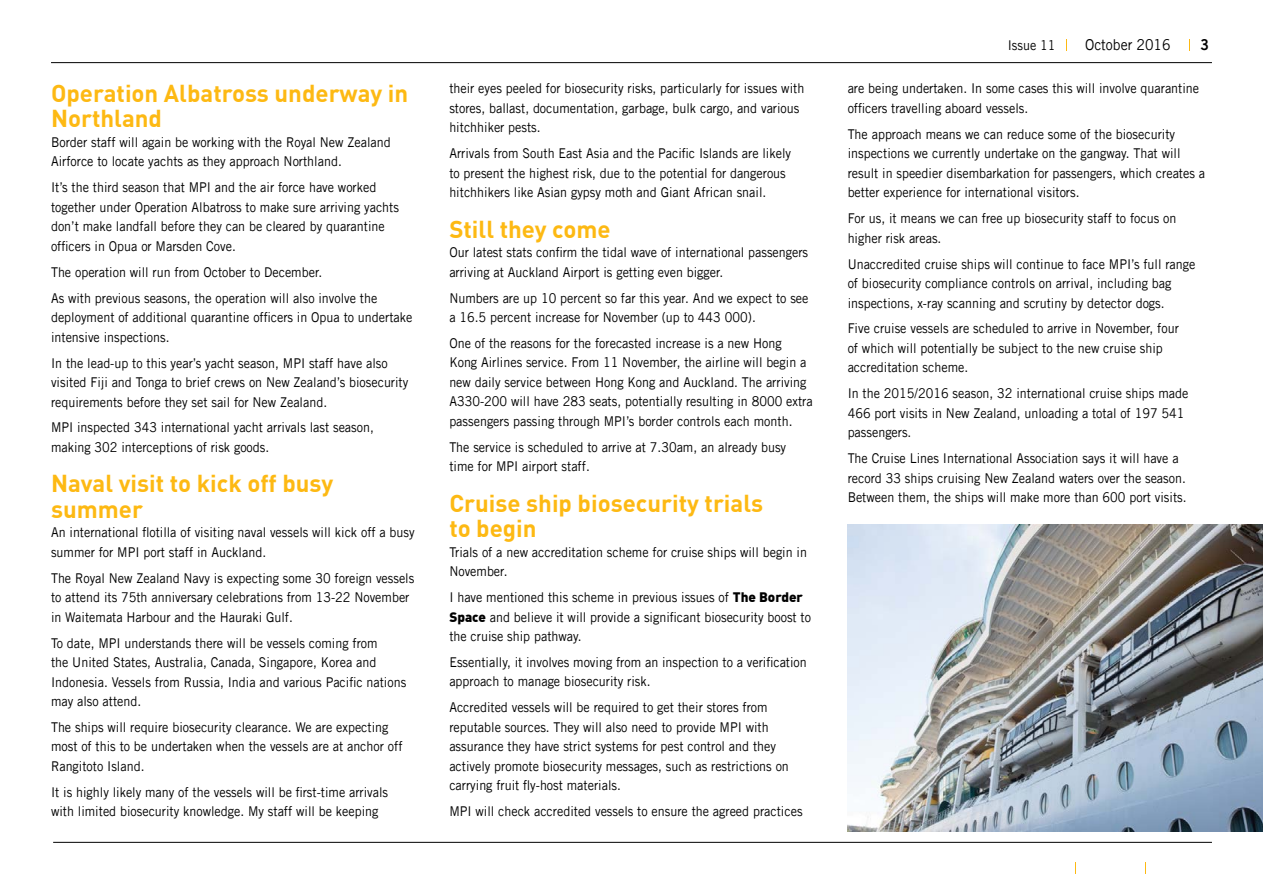
<style>
.page{position:relative;width:1263px;height:893px;background:#fff}
.page>*{position:absolute;margin:0;border:0;box-sizing:border-box;transform-origin:0 0}
.Heading_1{font:700 24px/25.5px "DIN";color:#fdb913}
.t1{font:15px "Trade Gothic LT Std";color:#000;scale:.93 1}
.t2{font:15px "Trade Gothic LT Std Bd 2";color:#000;scale:.93 1}
.Body{font:13.5px/19.5px "Trade Gothic LT Std";color:#000;scale:.93 1}
.s1{font-family:"DIN";font-weight:900}
</style>
<div class="page">
<img style="left:848px;top:524px;width:415px;height:308px">
<hr style="left:51px;top:62px;width:1161px;height:1px;background:#000">
<hr style="left:53px;top:842px;width:1159px;height:1px;background:#000">
<p class="Heading_1" style="left:51px;top:80px;width:359px">Operation Albatross underway in<br>Northland</p>
<p class="Body" style="left:51px;top:132px;width:367px">Border staff will again be working with the Royal New Zealand<br>Airforce to locate yachts as they approach Northland.</p>
<p class="Body" style="left:51px;top:178px;width:376px">It’s the third season that MPI and the air force have worked together under Operation Albatross to make sure arriving yachts don’t make landfall before they can be cleared by quarantine officers in Opua or Marsden Cove.</p>
<p class="Body" style="left:51px;top:262px;width:293px">The operation will run from October to December.</p>
<p class="Body" style="left:51px;top:288px;width:390px">As with previous seasons, the operation will also involve the deployment of additional quarantine officers in Opua to undertake intensive inspections.</p>
<p class="Body" style="left:51px;top:353px;width:386px">In the lead-up to this year’s yacht season, MPI staff have also visited Fiji and Tonga to brief crews on New Zealand’s biosecurity requirements before they set sail for New Zealand.</p>
<p class="Body" style="left:51px;top:418px;width:349px">MPI inspected 343 international yacht arrivals last season, making 302 interceptions of risk goods.</p>
<p class="Heading_1" style="left:51px;top:470px;width:284px">Naval visit to kick off busy summer</p>
<p class="Body" style="left:51px;top:523px;width:393px">An international flotilla of visiting naval vessels will kick off a busy summer for MPI port staff in Auckland.</p>
<p class="Body" style="left:51px;top:568px;width:392px">The Royal New Zealand Navy is expecting some 30 foreign vessels to attend its 75th anniversary celebrations from 13-22 November in Waitemata Harbour and the Hauraki Gulf.</p>
<p class="Body" style="left:51px;top:633px;width:383px">To date, MPI understands there will be vessels coming from<br>the United States, Australia, Canada, Singapore, Korea and Indonesia. Vessels from Russia, India and various Pacific nations may also attend.</p>
<p class="Body" style="left:51px;top:717px;width:379px">The ships will require biosecurity clearance. We are expecting most of this to be undertaken when the vessels are at anchor off<br>Rangitoto Island.</p>
<p class="Body" style="left:51px;top:782px;width:364px">It is highly likely many of the vessels will be first-time arrivals with limited biosecurity knowledge. My staff will be keeping</p>
<p class="Body" style="left:449px;top:79px;width:383px">their eyes peeled for biosecurity risks, particularly for issues with stores, ballast, documentation, garbage, bulk cargo, and various hitchhiker pests.</p>
<p class="Body" style="left:449px;top:144px;width:369px">Arrivals from South East Asia and the Pacific Islands are likely to present the highest risk, due to the potential for dangerous hitchhikers like Asian gypsy moth and Giant African snail.</p>
<p class="Heading_1" style="left:449px;top:216px;width:163px">Still they come</p>
<p class="Body" style="left:449px;top:242px;width:387px">Our latest stats confirm the tidal wave of international passengers arriving at Auckland Airport is getting even bigger.</p>
<p class="Body" style="left:449px;top:288px;width:388px">Numbers are up 10 percent so far this year. And we expect to see a 16.5 percent increase for November (up to 443 000).</p>
<p class="Body" style="left:449px;top:333px;width:392px">One of the reasons for the forecasted increase is a new Hong Kong Airlines service. From 11 November, the airline will begin a new daily service between Hong Kong and Auckland. The arriving A330-200 will have 283 seats, potentially resulting in 8000 extra passengers passing through MPI’s border controls each month.</p>
<p class="Body" style="left:449px;top:437px;width:364px">The service is scheduled to arrive at 7.30am, an already busy time for MPI airport staff.</p>
<p class="Heading_1" style="left:449px;top:490px;width:315px">Cruise ship biosecurity trials to begin</p>
<p class="Body" style="left:449px;top:542px;width:386px">Trials of a new accreditation scheme for cruise ships will begin in<br>November.</p>
<p class="Body" style="left:449px;top:587px;width:390px">I have mentioned this scheme in previous issues of <span class="s1">The Border<br>Space</span> and believe it will provide a significant biosecurity boost to the cruise ship pathway.</p>
<p class="Body" style="left:449px;top:652px;width:386px">Essentially, it involves moving from an inspection to a verification approach to manage biosecurity risk.</p>
<p class="Body" style="left:449px;top:698px;width:367px">Accredited vessels will be required to get their stores from reputable sources. They will also need to provide MPI with assurance they have strict systems for pest control and they actively promote biosecurity messages, such as restrictions on carrying fruit fly-host materials.</p>
<p class="Body" style="left:449px;top:801px;width:381px">MPI will check accredited vessels to ensure the agreed practices</p>
<p class="Body" style="left:1008px;top:35px;width:53px">Issue 11</p>
<p class="t1" style="left:1085px;top:36px;width:94px">October 2016</p>
<p class="t2" style="left:1200px;top:35px;width:11px">3</p>
<p class="Body" style="left:848px;top:79px;width:379px">are being undertaken. In some cases this will involve quarantine officers travelling aboard vessels.</p>
<p class="Body" style="left:848px;top:124px;width:386px">The approach means we can reduce some of the biosecurity inspections we currently undertake on the gangway. That will result in speedier disembarkation for passengers, which creates a better experience for international visitors.</p>
<p class="Body" style="left:848px;top:208px;width:355px">For us, it means we can free up biosecurity staff to focus on higher risk areas.</p>
<p class="Body" style="left:848px;top:254px;width:375px">Unaccredited cruise ships will continue to face MPI’s full range of biosecurity compliance controls on arrival, including bag inspections, x-ray scanning and scrutiny by detector dogs.</p>
<p class="Body" style="left:848px;top:319px;width:358px">Five cruise vessels are scheduled to arrive in November, four of which will potentially be subject to the new cruise ship accreditation scheme.</p>
<p class="Body" style="left:848px;top:384px;width:368px">In the 2015/2016 season, 32 international cruise ships made<br>466 port visits in New Zealand, unloading a total of 197 541 passengers.</p>
<p class="Body" style="left:848px;top:448px;width:366px">The Cruise Lines International Association says it will have a record 33 ships cruising New Zealand waters over the season.<br>Between them, the ships will make more than 600 port visits.</p>
</div>
